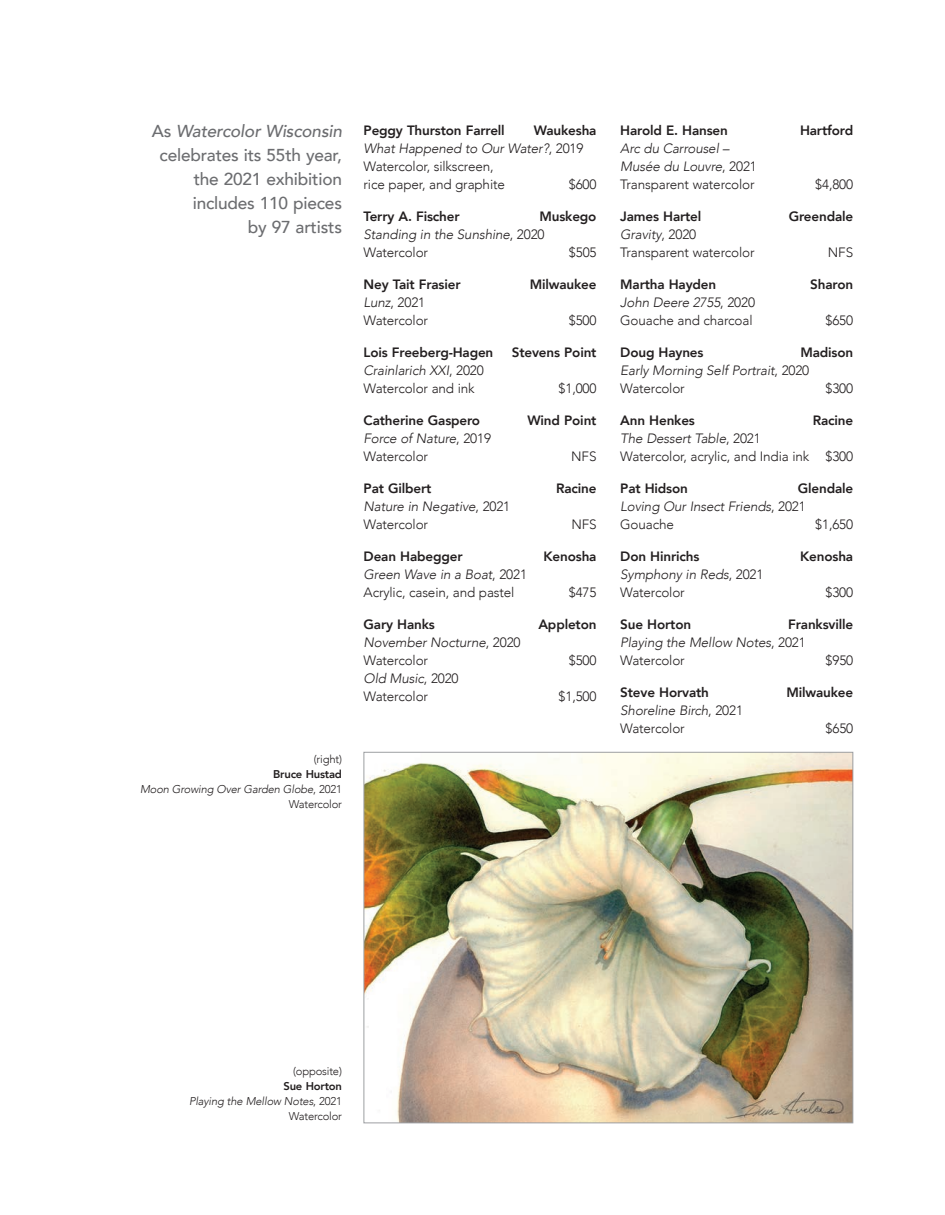
<style>
.page{position:relative;width:945px;height:1215px;background:#fff}
.page>*{position:absolute;margin:0;border:0;box-sizing:border-box;transform-origin:0 0}
.t1{font:500 17.25px/24px "Avenir";letter-spacing:-.01em;color:#6c6d70;text-align:right}
.t2{font:300 13.5px/18px "Avenir";letter-spacing:-.01em;color:#231f20}
.t3{font:800 13.5px "Avenir";letter-spacing:-.01em;color:#231f20}
.t4{font:italic 300 13.5px/18px "Avenir";letter-spacing:-.01em;color:#231f20}
.t5{font:italic 300 11.25px/15px "Avenir";letter-spacing:-.015em;color:#231f20;text-align:right}
.t6{font:300 11.25px "Avenir";letter-spacing:-.015em;color:#231f20}
.s1{font-style:italic}
.s2{font-weight:800;font-style:normal}
.s3{font-style:normal}
.s4{font-weight:800}
</style>
<div class="page">
<img style="left:366px;top:754px;width:485px;height:367px">
<p class="t1" style="left:152px;top:120px;width:192px">As <span class="s1">Watercolor Wisconsin </span>celebrates its 55th year, the 2021 exhibition includes 110 pieces<br>by 97 artists</p>
<p class="t6" style="left:314px;top:752px;width:30px">(right)</p>
<p class="t5" style="left:140px;top:767px;width:203px"><span class="s2">Bruce Hustad<br></span>Moon Growing Over Garden Globe<span class="s3">, 2021<br>Watercolor</span></p>
<p class="t2" style="left:364px;top:122px;width:234px;text-indent:170px"><span class="s4">Waukesha<br></span><span class="s1">What Happened to Our Water?</span>, 2019<br>Watercolor, silkscreen,<br>rice paper, and graphite</p>
<p class="t3" style="left:364px;top:122px;width:143px">Peggy Thurston Farrell</p>
<p class="t2" style="left:569px;top:176px;width:29px">$600</p>
<p class="t4" style="left:364px;top:208px;width:234px;text-indent:176px"><span class="s2">Muskego<br></span>Standing in the Sunshine<span class="s3">, 2020<br>Watercolor</span></p>
<p class="t3" style="left:364px;top:208px;width:98px">Terry A. Fischer</p>
<p class="t2" style="left:569px;top:244px;width:29px">$505</p>
<p class="t3" style="left:364px;top:276px;width:99px">Ney Tait Frasier</p>
<p class="t3" style="left:530px;top:276px;width:68px">Milwaukee</p>
<p class="t2" style="left:364px;top:294px;width:66px"><span class="s1">Lunz</span>, 2021<br>Watercolor</p>
<p class="t2" style="left:569px;top:312px;width:29px">$500</p>
<p class="t3" style="left:364px;top:344px;width:131px">Lois Freeberg-Hagen</p>
<p class="t3" style="left:512px;top:344px;width:86px">Stevens Point</p>
<p class="t2" style="left:364px;top:362px;width:122px"><span class="s1">Crainlarich XXI</span>, 2020<br>Watercolor and ink</p>
<p class="t2" style="left:559px;top:380px;width:39px">$1,000</p>
<p class="t3" style="left:364px;top:412px;width:118px">Catherine Gaspero</p>
<p class="t3" style="left:528px;top:412px;width:70px">Wind Point</p>
<p class="t2" style="left:364px;top:430px;width:129px"><span class="s1">Force of Nature</span>, 2019<br>Watercolor</p>
<p class="t2" style="left:571px;top:448px;width:27px">NFS</p>
<p class="t3" style="left:364px;top:480px;width:69px">Pat Gilbert</p>
<p class="t3" style="left:556px;top:480px;width:42px">Racine</p>
<p class="t4" style="left:364px;top:498px;width:148px">Nature in Negative<span class="s3">, 2021<br>Watercolor</span></p>
<p class="t2" style="left:571px;top:516px;width:27px">NFS</p>
<p class="t3" style="left:364px;top:548px;width:100px">Dean Habegger</p>
<p class="t3" style="left:544px;top:548px;width:55px">Kenosha</p>
<p class="t2" style="left:364px;top:566px;width:165px"><span class="s1">Green Wave in a Boat</span>, 2021<br>Acrylic, casein, and pastel</p>
<p class="t2" style="left:569px;top:584px;width:29px">$475</p>
<p class="t3" style="left:364px;top:616px;width:73px">Gary Hanks</p>
<p class="t3" style="left:538px;top:616px;width:60px">Appleton</p>
<p class="t4" style="left:364px;top:634px;width:159px">November Nocturne<span class="s3">, 2020<br>Watercolor</span></p>
<p class="t2" style="left:569px;top:652px;width:29px">$500</p>
<p class="t2" style="left:364px;top:670px;width:97px"><span class="s1">Old Music</span>, 2020<br>Watercolor</p>
<p class="t2" style="left:559px;top:688px;width:39px">$1,500</p>
<p class="t3" style="left:620px;top:121px;width:109px">Harold E. Hansen</p>
<p class="t3" style="left:800px;top:121px;width:55px">Hartford</p>
<p class="t4" style="left:620px;top:140px;width:138px">Arc du Carrousel –<br>Musée du Louvre<span class="s3">, 2021<br>Transparent watercolor</span></p>
<p class="t2" style="left:815px;top:176px;width:39px">$4,800</p>
<p class="t3" style="left:620px;top:207px;width:83px">James Hartel</p>
<p class="t3" style="left:789px;top:207px;width:66px">Greendale</p>
<p class="t2" style="left:620px;top:226px;width:136px"><span class="s1">Gravity</span>, 2020<br>Transparent watercolor</p>
<p class="t2" style="left:828px;top:244px;width:27px">NFS</p>
<p class="t3" style="left:620px;top:275px;width:97px">Martha Hayden</p>
<p class="t3" style="left:810px;top:275px;width:44px">Sharon</p>
<p class="t2" style="left:620px;top:294px;width:136px"><span class="s1">John Deere 2755</span>, 2020<br>Gouache and charcoal</p>
<p class="t2" style="left:826px;top:312px;width:29px">$650</p>
<p class="t4" style="left:620px;top:344px;width:234px;text-indent:180px"><span class="s2">Madison<br></span>Early Morning Self Portrait<span class="s3">, 2020<br>Watercolor</span></p>
<p class="t3" style="left:620px;top:343px;width:85px">Doug Haynes</p>
<p class="t2" style="left:826px;top:380px;width:29px">$300</p>
<p class="t3" style="left:620px;top:411px;width:76px">Ann Henkes</p>
<p class="t3" style="left:813px;top:411px;width:42px">Racine</p>
<p class="t2" style="left:620px;top:430px;width:234px"><span class="s1">The Dessert Table</span>, 2021<br>Watercolor, acrylic, and India ink $300</p>
<p class="t3" style="left:620px;top:480px;width:69px">Pat Hidson</p>
<p class="t4" style="left:620px;top:480px;width:234px;text-indent:178px"><span class="s2">Glendale<br></span>Loving Our Insect Friends<span class="s3">, 2021<br>Gouache</span></p>
<p class="t2" style="left:815px;top:516px;width:39px">$1,650</p>
<p class="t3" style="left:620px;top:548px;width:81px">Don Hinrichs</p>
<p class="t3" style="left:800px;top:548px;width:55px">Kenosha</p>
<p class="t2" style="left:620px;top:566px;width:145px"><span class="s1">Symphony in Reds</span>, 2021<br>Watercolor</p>
<p class="t2" style="left:826px;top:584px;width:29px">$300</p>
<p class="t4" style="left:620px;top:616px;width:234px;text-indent:168px"><span class="s2">Franksville<br></span>Playing the Mellow Notes<span class="s3">, 2021<br>Watercolor</span></p>
<p class="t3" style="left:620px;top:616px;width:72px">Sue Horton</p>
<p class="t2" style="left:826px;top:652px;width:29px">$950</p>
<p class="t3" style="left:620px;top:684px;width:90px">Steve Horvath</p>
<p class="t3" style="left:786px;top:684px;width:68px">Milwaukee</p>
<p class="t2" style="left:620px;top:702px;width:124px"><span class="s1">Shoreline Birch</span>, 2021<br>Watercolor</p>
<p class="t2" style="left:826px;top:720px;width:29px">$650</p>
<p class="t6" style="left:293px;top:1064px;width:50px">(opposite)</p>
<p class="t5" style="left:189px;top:1079px;width:154px"><span class="s2">Sue Horton<br></span>Playing the Mellow Notes<span class="s3">, 2021<br>Watercolor</span></p>
</div>
